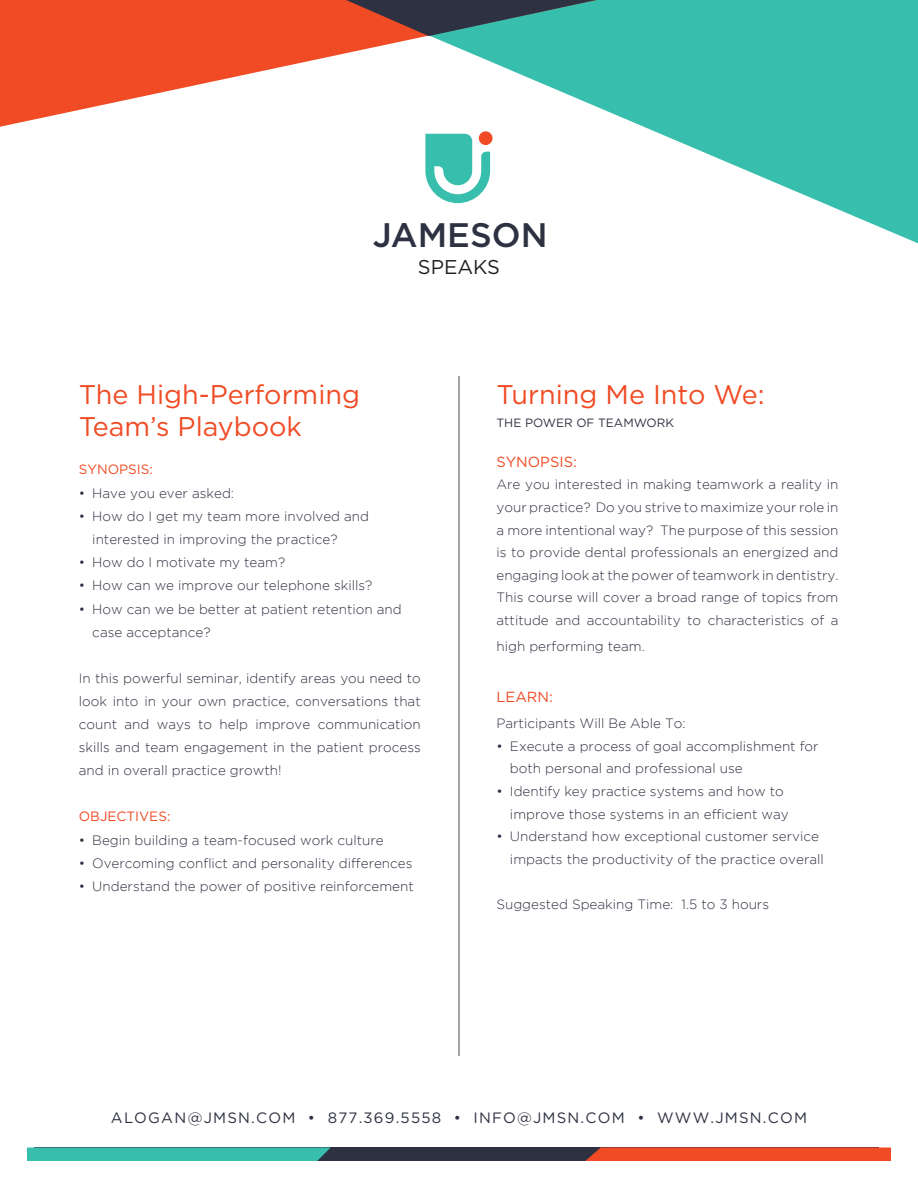
<style>
.page{position:relative;width:918px;height:1188px;background:#fff}
.page>*{position:absolute;margin:0;border:0;box-sizing:border-box;transform-origin:0 0}
.t1{font:500 34.05px "Gotham";color:#2e3141}
.t2{font:27px/32.4px "Gotham";color:#f04b24}
.t3{font:19.95px "Gotham";color:#231f20}
.t4{font:15px "Gotham";letter-spacing:.08em;color:#2e3141}
.t5{font:14.7px "Gotham";color:#f04b24}
.t6{font:300 13.5px/22.6px "Gotham";color:#2e3141}
.t7{font:13.5px "Gotham";color:#f04b24}
.t8{font:12px "Gotham";color:#2e3141}
</style>
<div class="page">
<svg style="left:425px;top:0;width:493px;height:243px;fill:#38beac"></svg>
<svg style="left:0;top:0;width:596px;height:127px"></svg>
<svg style="left:425px;top:134px;width:65px;height:69px"></svg>
<div style="left:479px;top:131px;width:14px;height:14px;background:#f04b24;border-radius:7px"></div>
<div style="left:34px;top:1148px;width:844px;height:13px;background:#2e3141"></div>
<div style="left:585px;top:1148px;width:306px;height:13px;background:#f04b24"></div>
<div style="left:27px;top:1148px;width:303px;height:13px;background:#38beac"></div>
<svg style="left:346px;top:0;width:250px;height:36px;background:#52635f"></svg>
<hr style="left:459px;top:376px;width:1px;height:680px;background:#494755">
<h1 class="t1" style="left:373px;top:213px;width:176px">JAMESON</h1>
<h3 class="t3" style="left:418px;top:256px;width:84px">SPEAKS</h3>
<h2 class="t2" style="left:79px;top:377px;width:283px">The High-Performing<br>Team’s Playbook</h2>
<p class="t7" style="left:79px;top:462px;width:76px">SYNOPSIS:</p>
<p class="t6" style="left:79px;top:481px;width:157px">• Have you ever asked:</p>
<p class="t6" style="left:92px;top:504px;width:278px;line-height:23.2px;text-indent:-14px">• How do I get my team more involved and interested in improving the practice?</p>
<p class="t6" style="left:79px;top:551px;width:208px">• How do I motivate my team?</p>
<p class="t6" style="left:79px;top:574px;width:295px">• How can we improve our telephone skills?</p>
<p class="t6" style="left:92px;top:597px;width:311px;line-height:23.2px;text-indent:-14px">• How can we be better at patient retention and case acceptance?</p>
<p class="t6" style="left:79px;top:666px;width:344px;line-height:23.2px;text-align:justify">In this powerful seminar, identify areas you need to look into in your own practice, conversations that count and ways to help improve communication skills and team engagement in the patient process and in overall practice growth!</p>
<p class="t7" style="left:79px;top:809px;width:93px">OBJECTIVES:</p>
<p class="t6" style="left:79px;top:828px;width:306px">• Begin building a team-focused work culture</p>
<p class="t6" style="left:79px;top:852px;width:335px">• Overcoming conflict and personality differences</p>
<p class="t6" style="left:79px;top:875px;width:337px">• Understand the power of positive reinforcement</p>
<h2 class="t2" style="left:496px;top:377px;width:270px">Turning Me Into We:</h2>
<p class="t8" style="left:496px;top:416px;width:179px">THE POWER OF TEAMWORK</p>
<p class="t5" style="left:496px;top:453px;width:82px">SYNOPSIS:</p>
<p class="t6" style="left:496px;top:473px;width:344px;text-align:justify">Are you interested in making teamwork a reality in your practice? Do you strive to maximize your role in a more intentional way? The purpose of this session is to provide dental professionals an energized and engaging look at the power of teamwork in dentistry.<br>This course will cover a broad range of topics from attitude and accountability to characteristics of a</p>
<p class="t6" style="left:496px;top:635px;width:150px">high performing team.</p>
<p class="t5" style="left:496px;top:689px;width:58px">LEARN:</p>
<p class="t6" style="left:496px;top:712px;width:191px">Participants Will Be Able To:</p>
<p class="t6" style="left:510px;top:734px;width:310px;text-indent:-14px">• Execute a process of goal accomplishment for both personal and professional use</p>
<p class="t6" style="left:510px;top:780px;width:280px;text-indent:-14px">• Identify key practice systems and how to improve those systems in an efficient way</p>
<p class="t6" style="left:510px;top:825px;width:315px;text-indent:-14px">• Understand how exceptional customer service impacts the productivity of the practice overall</p>
<p class="t6" style="left:496px;top:892px;width:274px">Suggested Speaking Time: 1.5 to 3 hours</p>
<p class="t4" style="left:111px;top:1109px;width:698px">ALOGAN@JMSN.COM • 877.369.5558 • INFO@JMSN.COM • WWW.JMSN.COM</p>
</div>
